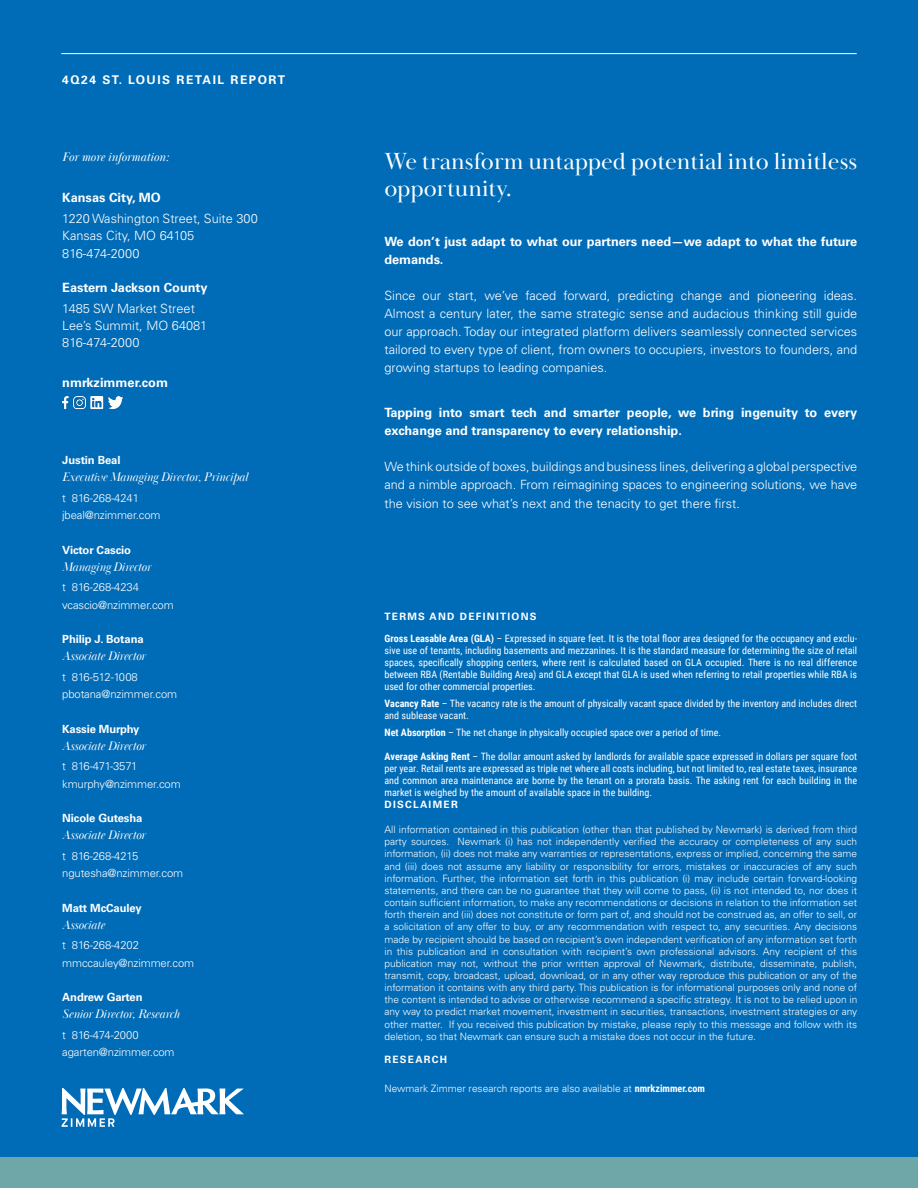
<style>
.page{position:relative;width:918px;height:1188px;background:#006bb7}
.page>*{position:absolute;margin:0;border:0;box-sizing:border-box;transform-origin:0 0}
.t1{font:24px/27px "Baskerville Display PT";color:#fff}
.t2{font:300 12.75px/17.2px "Univers LT Pro 45";color:#fff}
.t3{font:700 12.75px/18px "Univers LT Pro 65";color:#fff}
.t4{font:italic 12.75px "Baskerville Poster PT";letter-spacing:-.01em;color:#fff}
.t5{font:italic 12.75px "Baskerville Display PT";color:#fff}
.t6{font:700 12px "Univers LT Pro 65";letter-spacing:.125em;color:#fff}
.t7{font:300 11.25px/17.2px "Univers LT Pro 45";letter-spacing:-.01em;color:#fff}
.t8{font:700 11.25px "Univers LT Pro 65";letter-spacing:-.01em;color:#fff}
.t9{font:300 10.2px/12.1px "Univers LT Pro 45";color:#fff;text-align:justify}
.t10{font:10.2px/12.1px "Roboto Condensed";color:#fff;text-align:justify}
.t11{font:700 10.2px "Univers LT Pro 65";letter-spacing:.125em;color:#fff}
.s1{font-weight:700}
.s2{font-family:"Roboto Condensed";font-weight:700}
</style>
<div class="page">
<div style="left:0;top:1158px;width:918px;height:30px;background:#6fa6a7"></div>
<hr style="left:61px;top:53px;width:796px;height:1px;background:#fff">
<svg style="left:62px;top:1088px;width:182px;height:39px"></svg>
<img style="left:62px;top:396px;width:61px;height:14px">
<p class="t6" style="left:62px;top:71px;width:224px">4Q24 ST. LOUIS RETAIL REPORT</p>
<p class="t5" style="left:62px;top:149px;width:108px">For more information:</p>
<p class="t3" style="left:62px;top:188px;width:100px">Kansas City, MO</p>
<p class="t2" style="left:62px;top:210px;width:197px">1220 Washington Street, Suite 300<br>Kansas City, MO 64105<br>816-474-2000</p>
<p class="t3" style="left:62px;top:278px;width:147px">Eastern Jackson County</p>
<p class="t2" style="left:62px;top:299px;width:147px">1485 SW Market Street<br>Lee’s Summit, MO 64081<br>816-474-2000</p>
<p class="t3" style="left:62px;top:373px;width:107px">nmrkzimmer.com</p>
<p class="t8" style="left:62px;top:452px;width:60px">Justin Beal</p>
<p class="t4" style="left:62px;top:470px;width:187px">Executive Managing Director, Principal</p>
<p class="t7" style="left:62px;top:489px;width:100px">t 816-268-4241 jbeal@nzimmer.com</p>
<p class="t8" style="left:62px;top:542px;width:70px">Victor Cascio</p>
<p class="t4" style="left:62px;top:559px;width:90px">Managing Director</p>
<p class="t7" style="left:62px;top:578px;width:113px">t 816-268-4234 vcascio@nzimmer.com</p>
<p class="t8" style="left:62px;top:631px;width:83px">Philip J. Botana</p>
<p class="t4" style="left:62px;top:649px;width:85px">Associate Director</p>
<p class="t7" style="left:62px;top:668px;width:116px">t 816-512-1008 pbotana@nzimmer.com</p>
<p class="t8" style="left:62px;top:721px;width:79px">Kassie Murphy</p>
<p class="t4" style="left:62px;top:738px;width:85px">Associate Director</p>
<p class="t7" style="left:62px;top:757px;width:120px">t 816-471-3571 kmurphy@nzimmer.com</p>
<p class="t8" style="left:62px;top:810px;width:82px">Nicole Gutesha</p>
<p class="t4" style="left:62px;top:828px;width:85px">Associate Director</p>
<p class="t7" style="left:62px;top:847px;width:123px">t 816-268-4215 ngutesha@nzimmer.com</p>
<p class="t8" style="left:62px;top:900px;width:81px">Matt McCauley</p>
<p class="t4" style="left:62px;top:917px;width:44px">Associate</p>
<p class="t7" style="left:62px;top:936px;width:133px">t 816-268-4202 mmccauley@nzimmer.com</p>
<p class="t8" style="left:62px;top:989px;width:82px">Andrew Garten</p>
<p class="t4" style="left:62px;top:1007px;width:119px">Senior Director, Research</p>
<p class="t7" style="left:62px;top:1026px;width:114px">t 816-474-2000 agarten@nzimmer.com</p>
<h1 class="t1" style="left:384px;top:148px;width:474px">We transform untapped potential into limitless opportunity.</h1>
<p class="t3" style="left:384px;top:232px;width:474px">We don’t just adapt to what our partners need—we adapt to what the future demands.</p>
<p class="t2" style="left:384px;top:286px;width:474px;line-height:18px;text-align:justify">Since our start, we’ve faced forward, predicting change and pioneering ideas.<br>Almost a century later, the same strategic sense and audacious thinking still guide our approach. Today our integrated platform delivers seamlessly connected services tailored to every type of client, from owners to occupiers, investors to founders, and growing startups to leading companies.</p>
<p class="t3" style="left:384px;top:403px;width:474px">Tapping into smart tech and smarter people, we bring ingenuity to every exchange and transparency to every relationship.</p>
<p class="t2" style="left:384px;top:457px;width:474px;line-height:18.5px;text-align:justify">We think outside of boxes, buildings and business lines, delivering a global perspective and a nimble approach. From reimagining spaces to engineering solutions, we have the vision to see what’s next and the tenacity to get there first.</p>
<p class="t11" style="left:384px;top:609px;width:154px">TERMS AND DEFINITIONS</p>
<p class="t10" style="left:384px;top:632px;width:474px"><span class="s1">Gross Leasable Area (GLA)</span> – Expressed in square feet. It is the total floor area designed for the occupancy and exclu&shy;sive use of tenants, including basements and mezzanines. It is the standard measure for determining the size of retail spaces, specifically shopping centers, where rent is calculated based on GLA occupied. There is no real difference between RBA (Rentable Building Area) and GLA except that GLA is used when referring to retail properties while RBA is used for other commercial properties.</p>
<p class="t10" style="left:384px;top:697px;width:474px"><span class="s1">Vacancy Rate</span> – The vacancy rate is the amount of physically vacant space divided by the inventory and includes direct and sublease vacant.</p>
<p class="t10" style="left:384px;top:725px;width:338px"><span class="s1">Net Absorption</span> – The net change in physically occupied space over a period of time.</p>
<p class="t10" style="left:384px;top:750px;width:474px"><span class="s1">Average Asking Rent</span> – The dollar amount asked by landlords for available space expressed in dollars per square foot per year. Retail rents are expressed as triple net where all costs including, but not limited to, real estate taxes, insurance and common area maintenance are borne by the tenant on a prorata basis. The asking rent for each building in the market is weighed by the amount of available space in the building.</p>
<p class="t11" style="left:384px;top:798px;width:75px">DISCLAIMER</p>
<p class="t9" style="left:384px;top:823px;width:474px">All information contained in this publication (other than that published by Newmark) is derived from third party sources. Newmark (i) has not independently verified the accuracy or completeness of any such information, (ii) does not make any warranties or representations, express or implied, concerning the same and (iii) does not assume any liability or responsibility for errors, mistakes or inaccuracies of any such information. Further, the information set forth in this publication (i) may include certain forward-looking statements, and there can be no guarantee that they will come to pass, (ii) is not intended to, nor does it contain sufficient information, to make any recommendations or decisions in relation to the information set forth therein and (iii) does not constitute or form part of, and should not be construed as, an offer to sell, or a solicitation of any offer to buy, or any recommendation with respect to, any securities. Any decisions made by recipient should be based on recipient’s own independent verification of any information set forth in this publication and in consultation with recipient’s own professional advisors. Any recipient of this publication may not, without the prior written approval of Newmark, distribute, disseminate, publish, transmit, copy, broadcast, upload, download, or in any other way reproduce this publication or any of the information it contains with any third party. This publication is for informational purposes only and none of the content is intended to advise or otherwise recommend a specific strategy. It is not to be relied upon in any way to predict market movement, investment in securities, transactions, investment strategies or any other matter. If you received this publication by mistake, please reply to this message and follow with its deletion, so that Newmark can ensure such a mistake does not occur in the future.</p>
<p class="t11" style="left:384px;top:1052px;width:64px">RESEARCH</p>
<p class="t9" style="left:384px;top:1082px;width:322px">Newmark Zimmer research reports are also available at <span class="s2">nmrkzimmer.com</span></p>
</div>
